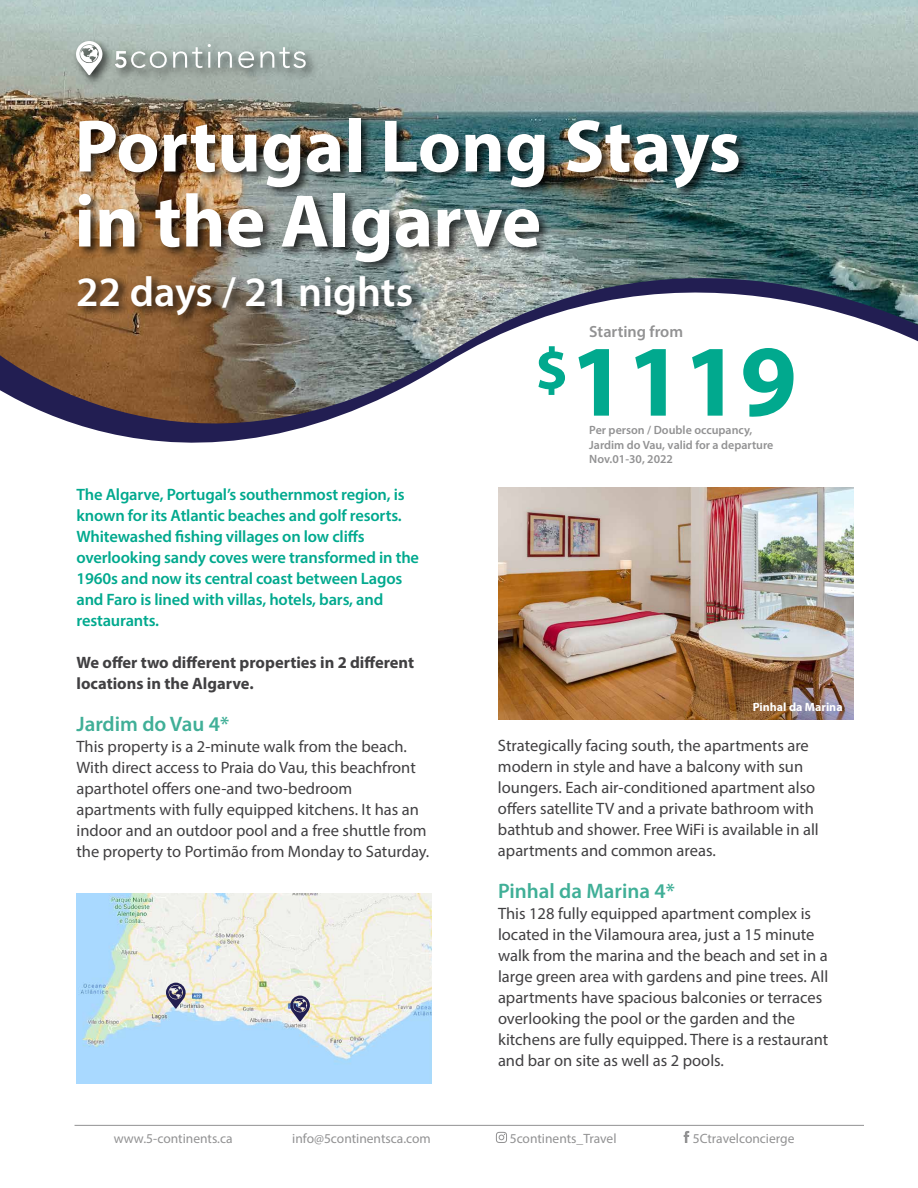
<style>
.page{position:relative;width:918px;height:1188px;background:#fff}
.page>*{position:absolute;margin:0;border:0;box-sizing:border-box;transform-origin:0 0}
.t1{font:700 102.3px "Myriad Pro";color:#01a98e}
.t2{font:700 75px/75px "Myriad Pro";color:#fff}
.t3{font:600 42px "Myriad Pro";color:#fff}
.t4{font:600 21px "Myriad Pro";color:#40af97}
.t5{font:16.5px/21px "Myriad Pro";color:#414042}
.t6{font:600 16.5px/21px "Myriad Pro";letter-spacing:-.01em;color:#01a98e}
.t7{font:700 16.5px/21px "Myriad Pro";color:#414042}
.t8{font:600 16.2px "Myriad Pro";color:#929293}
.t9{font:13.5px "Myriad Pro";color:#929293}
.t10{font:600 12px/14.4px "Myriad Pro";color:#929293}
.t11{font:700 12px "Myriad Pro";color:#fff}
</style>
<div class="page">
<svg style="left:79px;top:425px;width:232px;height:18px;fill:#221e52"></svg>
<img style="left:0;top:0;width:918px;height:425px">
<div style="left:77px;top:114px;width:675px;height:160px;background:#000;opacity:.75"></div>
<div style="left:76px;top:272px;width:349px;height:54px;background:#000;opacity:.75"></div>
<svg style="left:496px;top:1132px;width:11px;height:11px"></svg>
<svg style="left:684px;top:1131px;width:5px;height:12px"></svg>
<img style="left:76px;top:893px;width:356px;height:190px">
<img style="left:498px;top:487px;width:356px;height:232px">
<hr style="left:75px;top:1125px;width:789px;height:1px;background:#929293">
<svg style="left:290px;top:996px;width:20px;height:26px"></svg>
<div style="left:73px;top:38px;width:245px;height:49px;background:#000;opacity:.75"></div>
<svg style="left:115px;top:51px;width:52px;height:17px"></svg>
<svg style="left:173px;top:44px;width:38px;height:24px"></svg>
<svg style="left:218px;top:51px;width:14px;height:17px"></svg>
<svg style="left:238px;top:51px;width:16px;height:17px"></svg>
<svg style="left:260px;top:47px;width:46px;height:21px"></svg>
<svg style="left:76px;top:41px;width:27px;height:34px"></svg>
<svg style="left:166px;top:983px;width:20px;height:26px"></svg>
<h2 class="t2" style="left:75px;top:106px;width:668px">Portugal Long Stays in the Algarve</h2>
<h3 class="t3" style="left:76px;top:265px;width:339px">22 days / 21 nights</h3>
<p class="t8" style="left:589px;top:321px;width:95px">Starting from</p>
<h1 class="t1" style="left:535px;top:314px;width:263px"><sup>$</sup>1119</h1>
<p class="t10" style="left:589px;top:423px;width:186px">Per person / Double occupancy,<br>Jardim do Vau, valid for a departure<br>Nov.01-30, 2022</p>
<p class="t6" style="left:76px;top:483px;width:344px">The Algarve, Portugal’s southernmost region, is known for its Atlantic beaches and golf resorts.<br>Whitewashed fishing villages on low cliffs overlooking sandy coves were transformed in the 1960s and now its central coast between Lagos and Faro is lined with villas, hotels, bars, and restaurants.</p>
<p class="t7" style="left:76px;top:651px;width:339px">We offer two different properties in 2 different locations in the Algarve.</p>
<p class="t4" style="left:76px;top:710px;width:154px">Jardim do Vau 4*</p>
<p class="t5" style="left:76px;top:735px;width:354px">This property is a 2-minute walk from the beach.<br>With direct access to Praia do Vau, this beachfront aparthotel offers one-and two-bedroom apartments with fully equipped kitchens. It has an indoor and an outdoor pool and a free shuttle from the property to Portimão from Monday to Saturday.</p>
<p class="t5" style="left:498px;top:734px;width:322px">Strategically facing south, the apartments are modern in style and have a balcony with sun loungers. Each air-conditioned apartment also offers satellite TV and a private bathroom with bathtub and shower. Free WiFi is available in all apartments and common areas.</p>
<p class="t4" style="left:498px;top:877px;width:178px">Pinhal da Marina 4*</p>
<p class="t5" style="left:498px;top:902px;width:332px">This 128 fully equipped apartment complex is located in the Vilamoura area, just a 15 minute walk from the marina and the beach and set in a large green area with gardens and pine trees. All apartments have spacious balconies or terraces overlooking the pool or the garden and the kitchens are fully equipped. There is a restaurant and bar on site as well as 2 pools.</p>
<p class="t11" style="left:753px;top:700px;width:91px">Pinhal da Marina</p>
<p class="t9" style="left:114px;top:1130px;width:120px">www.5-continents.ca</p>
<p class="t9" style="left:292px;top:1130px;width:140px">info@5continentsca.com</p>
<p class="t9" style="left:510px;top:1130px;width:108px">5continents_Travel</p>
<p class="t9" style="left:693px;top:1130px;width:103px">5Ctravelconcierge</p>
</div>
